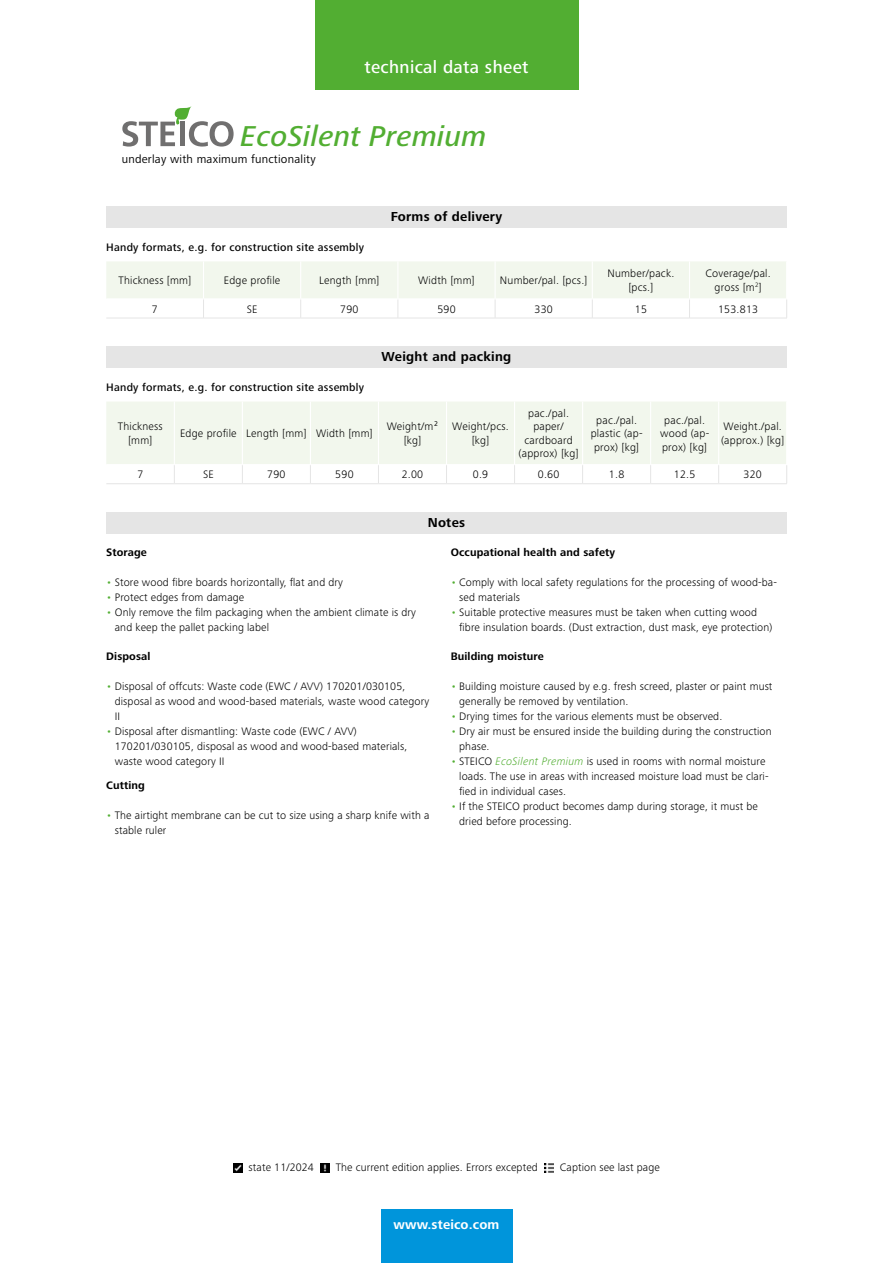
<style>
.page{position:relative;width:893px;height:1263px;background:#fff}
.page>*{position:absolute;margin:0;border:0;box-sizing:border-box;transform-origin:0 0}
.t1{font:italic 500 29.7px "Frutiger Next LTW1 G";letter-spacing:.01em;color:#52ae32}
.t2{font:500 18px "Frutiger Next LTW1 G";letter-spacing:.02em;color:#fff}
.t3{font:700 13.5px "Frutiger Next LTW1 G";letter-spacing:.02em;color:#000}
.t4{font:700 13.5px "Frutiger Next LTW1 G";letter-spacing:.01em;color:#fff}
.t5{font:12px "Frutiger Next LTW1 G";letter-spacing:.02em;color:#000}
.t6{font:300 11.25px/13.5px "Frutiger Next LTW1 G";letter-spacing:.01em;color:#000}
.t7{font:500 11.25px "Frutiger Next LTW1 G";letter-spacing:.02em;color:#000}
.t8{font:700 11.25px "Frutiger Next LTW1 G";letter-spacing:.01em;color:#000}
.s1{color:#52ae32}
.s2{font-style:italic;color:#52ae32}
</style>
<div class="page">
<svg style="left:122px;top:106px;width:112px;height:41px"></svg>
<div style="left:106px;top:206px;width:681px;height:21px;background:#e5e5e5"></div>
<svg style="left:106px;top:261px;width:681px;height:57px"></svg>
<hr style="left:106px;top:318px;width:97px;height:1px;background:#e5e5e5">
<hr style="left:203px;top:318px;width:98px;height:1px;background:#e5e5e5">
<hr style="left:301px;top:318px;width:97px;height:1px;background:#e5e5e5">
<hr style="left:398px;top:318px;width:97px;height:1px;background:#e5e5e5">
<hr style="left:495px;top:318px;width:97px;height:1px;background:#e5e5e5">
<hr style="left:592px;top:318px;width:97px;height:1px;background:#e5e5e5">
<hr style="left:689px;top:318px;width:98px;height:1px;background:#e5e5e5">
<div style="left:106px;top:346px;width:681px;height:22px;background:#e5e5e5"></div>
<svg style="left:106px;top:402px;width:681px;height:81px"></svg>
<hr style="left:106px;top:483px;width:68px;height:1px;background:#e5e5e5">
<hr style="left:174px;top:483px;width:68px;height:1px;background:#e5e5e5">
<hr style="left:242px;top:483px;width:68px;height:1px;background:#e5e5e5">
<hr style="left:310px;top:483px;width:68px;height:1px;background:#e5e5e5">
<hr style="left:378px;top:483px;width:68px;height:1px;background:#e5e5e5">
<hr style="left:446px;top:483px;width:69px;height:1px;background:#e5e5e5">
<hr style="left:515px;top:483px;width:68px;height:1px;background:#e5e5e5">
<hr style="left:583px;top:483px;width:68px;height:1px;background:#e5e5e5">
<hr style="left:651px;top:483px;width:68px;height:1px;background:#e5e5e5">
<hr style="left:719px;top:483px;width:68px;height:1px;background:#e5e5e5">
<div style="left:106px;top:512px;width:681px;height:21px;background:#e5e5e5"></div>
<div style="left:315px;top:0;width:263px;height:89px;background:#52ae32"></div>
<div style="left:381px;top:1210px;width:131px;height:53px;background:#0095db"></div>
<svg style="left:233px;top:1163px;width:9px;height:9px"></svg>
<svg style="left:320px;top:1163px;width:10px;height:9px"></svg>
<svg style="left:544px;top:1163px;width:10px;height:9px"></svg>
<h2 class="t2" style="left:364px;top:56px;width:166px">technical data sheet</h2>
<h1 class="t1" style="left:241px;top:119px;width:247px">EcoSilent Premium</h1>
<p class="t5" style="left:122px;top:152px;width:195px">underlay with maximum functionality</p>
<p class="t3" style="left:391px;top:209px;width:113px">Forms of delivery</p>
<p class="t7" style="left:106px;top:240px;width:259px">Handy formats, e.g. for construction site assembly</p>
<p class="t6" style="left:118px;top:274px;width:74px">Thickness [mm]</p>
<p class="t6" style="left:224px;top:274px;width:58px">Edge profile</p>
<p class="t6" style="left:319px;top:274px;width:62px">Length [mm]</p>
<p class="t6" style="left:418px;top:274px;width:58px">Width [mm]</p>
<p class="t6" style="left:500px;top:274px;width:89px">Number/pal. [pcs.]</p>
<p class="t6" style="left:607px;top:267px;width:68px;text-align:center">Number/pack. [pcs.]</p>
<p class="t6" style="left:705px;top:267px;width:67px;text-align:center">Coverage/pal. gross [m<sup>2</sup>]</p>
<p class="t6" style="left:152px;top:302px;width:7px">7</p>
<p class="t6" style="left:247px;top:302px;width:12px">SE</p>
<p class="t6" style="left:340px;top:302px;width:20px">790</p>
<p class="t6" style="left:437px;top:302px;width:20px">590</p>
<p class="t6" style="left:534px;top:302px;width:20px">330</p>
<p class="t6" style="left:635px;top:302px;width:14px">15</p>
<p class="t6" style="left:718px;top:302px;width:42px">153.813</p>
<p class="t3" style="left:382px;top:349px;width:131px">Weight and packing</p>
<p class="t7" style="left:106px;top:380px;width:259px">Handy formats, e.g. for construction site assembly</p>
<p class="t6" style="left:118px;top:420px;width:47px;text-align:center">Thickness [mm]</p>
<p class="t6" style="left:180px;top:427px;width:194px">Edge profile Length [mm] Width [mm]</p>
<p class="t6" style="left:387px;top:420px;width:53px;text-align:center">Weight/m² [kg]</p>
<p class="t6" style="left:452px;top:420px;width:58px;text-align:center">Weight/pcs. [kg]</p>
<p class="t6" style="left:519px;top:406px;width:62px;text-align:center">pac./pal. paper/ cardboard (approx) [kg]</p>
<p class="t6" style="left:591px;top:413px;width:53px;text-align:center">pac./pal. plastic (ap&shy;prox) [kg]</p>
<p class="t6" style="left:660px;top:413px;width:51px;text-align:center">pac./pal. wood (ap&shy;prox) [kg]</p>
<p class="t6" style="left:721px;top:420px;width:65px">Weight./pal. (approx.) [kg]</p>
<p class="t6" style="left:137px;top:468px;width:7px">7</p>
<p class="t6" style="left:203px;top:468px;width:12px">SE</p>
<p class="t6" style="left:267px;top:468px;width:20px">790</p>
<p class="t6" style="left:335px;top:468px;width:20px">590</p>
<p class="t6" style="left:402px;top:468px;width:23px">2.00</p>
<p class="t6" style="left:473px;top:468px;width:17px">0.9</p>
<p class="t6" style="left:538px;top:468px;width:23px">0.60</p>
<p class="t6" style="left:609px;top:468px;width:17px">1.8</p>
<p class="t6" style="left:674px;top:468px;width:23px">12.5</p>
<p class="t6" style="left:743px;top:468px;width:20px">320</p>
<p class="t3" style="left:428px;top:515px;width:39px">Notes</p>
<p class="t8" style="left:106px;top:546px;width:42px">Storage</p>
<p class="t6" style="left:106px;top:576px;width:238px"><span class="s1">•</span> Store wood fibre boards horizontally, flat and dry</p>
<p class="t6" style="left:106px;top:591px;width:139px"><span class="s1">•</span> Protect edges from damage</p>
<p class="t6" style="left:115px;top:605px;width:303px;line-height:15px;text-indent:-9px"><span class="s1">•</span> Only remove the film packaging when the ambient climate is dry and keep the pallet packing label</p>
<p class="t8" style="left:106px;top:649px;width:46px">Disposal</p>
<p class="t6" style="left:115px;top:678px;width:316px;line-height:15px;text-indent:-9px"><span class="s1">•</span> Disposal of offcuts: Waste code (EWC / AVV) 170201/030105, disposal as wood and wood-based materials, waste wood category<br>II</p>
<p class="t6" style="left:115px;top:723px;width:294px;line-height:15px;text-indent:-9px"><span class="s1">•</span> Disposal after dismantling: Waste code (EWC / AVV)<br>170201/030105, disposal as wood and wood-based materials, waste wood category II</p>
<p class="t8" style="left:106px;top:778px;width:40px">Cutting</p>
<p class="t6" style="left:115px;top:807px;width:316px;line-height:15px;text-indent:-9px"><span class="s1">•</span> The airtight membrane can be cut to size using a sharp knife with a stable ruler</p>
<p class="t8" style="left:451px;top:546px;width:166px">Occupational health and safety</p>
<p class="t6" style="left:459px;top:575px;width:319px;line-height:15px;text-indent:-9px"><span class="s1">•</span> Comply with local safety regulations for the processing of wood-ba&shy;sed materials</p>
<p class="t6" style="left:459px;top:605px;width:315px;line-height:15px;text-indent:-9px"><span class="s1">•</span> Suitable protective measures must be taken when cutting wood fibre insulation boards. (Dust extraction, dust mask, eye protection)</p>
<p class="t8" style="left:451px;top:649px;width:94px">Building moisture</p>
<p class="t6" style="left:459px;top:678px;width:315px;line-height:15px;text-indent:-9px"><span class="s1">•</span> Building moisture caused by e.g. fresh screed, plaster or paint must generally be removed by ventilation.</p>
<p class="t6" style="left:451px;top:709px;width:273px"><span class="s1">•</span> Drying times for the various elements must be observed.</p>
<p class="t6" style="left:459px;top:723px;width:314px;line-height:15px;text-indent:-9px"><span class="s1">•</span> Dry air must be ensured inside the building during the construction phase.</p>
<p class="t6" style="left:459px;top:753px;width:311px;line-height:15px;text-indent:-9px"><span class="s1">•</span> STEICO <span class="s2">EcoSilent Premium</span> is used in rooms with normal moisture loads. The use in areas with increased moisture load must be clari&shy;fied in individual cases.</p>
<p class="t6" style="left:459px;top:798px;width:300px;line-height:15px;text-indent:-9px"><span class="s1">•</span> If the STEICO product becomes damp during storage, it must be dried before processing.</p>
<p class="t6" style="left:249px;top:1161px;width:67px">state 11/2024</p>
<p class="t6" style="left:336px;top:1161px;width:204px">The current edition applies. Errors excepted</p>
<p class="t6" style="left:560px;top:1161px;width:101px">Caption see last page</p>
<p class="t4" style="left:394px;top:1217px;width:107px">www.steico.com</p>
</div>
